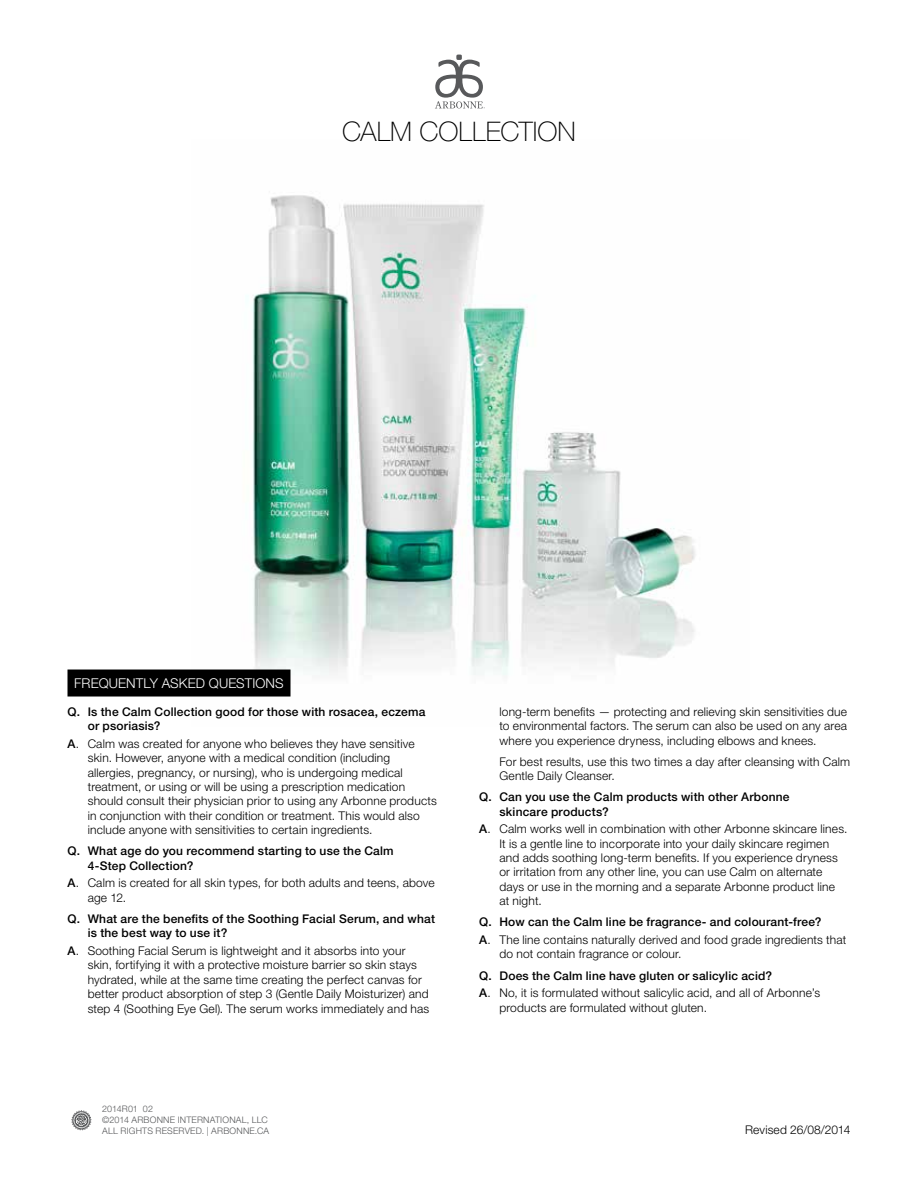
<style>
.page{position:relative;width:918px;height:1188px;background:#fff}
.page>*{position:absolute;margin:0;border:0;box-sizing:border-box;transform-origin:0 0}
.t1{font:100 27px "Helvetica Neue LT Pro";color:#000}
.t2{font:300 13.5px "Helvetica Neue LT Pro";letter-spacing:.01em;color:#fff}
.t3{font:300 12px/14.4px "Helvetica Neue LT Pro";letter-spacing:.015em;color:#000}
.t4{font:500 12px/14.4px "Helvetica Neue LT Pro";letter-spacing:.015em;color:#000}
.t5{font:300 9px/10.8px "Helvetica Neue LT Pro";letter-spacing:.02em;color:#58595b}
.s1{font-weight:500}
</style>
<div class="page">
<img style="left:191px;top:195px;width:505px;height:480px">
<svg style="left:435px;top:54px;width:50px;height:54px"></svg>
<svg style="left:71px;top:1110px;width:21px;height:21px"></svg>
<div style="left:68px;top:670px;width:223px;height:27px;background:#000"></div>
<h1 class="t1" style="left:342px;top:116px;width:235px">CALM COLLECTION</h1>
<p class="t2" style="left:74px;top:675px;width:211px">FREQUENTLY ASKED QUESTIONS</p>
<p class="t4" style="left:88px;top:704px;width:339px;text-indent:-20px">QQ. Is the Calm Collection good for those with rosacea, eczema or psoriasis?</p>
<p class="t3" style="left:88px;top:736px;width:351px;text-indent:-20px"><span class="s1">A</span>A. Calm was created for anyone who believes they have sensitive skin. However, anyone with a medical condition (including allergies, pregnancy, or nursing), who is undergoing medical treatment, or using or will be using a prescription medication should consult their physician prior to using any Arbonne products in conjunction with their condition or treatment. This would also include anyone with sensitivities to certain ingredients.</p>
<p class="t4" style="left:88px;top:844px;width:307px;text-indent:-20px">QQ. What age do you recommend starting to use the Calm<br>4-Step Collection?</p>
<p class="t3" style="left:88px;top:876px;width:348px;text-indent:-20px"><span class="s1">A</span>A. Calm is created for all skin types, for both adults and teens, above age 12.</p>
<p class="t4" style="left:88px;top:911px;width:349px;text-indent:-20px">QQ. What are the benefits of the Soothing Facial Serum, and what is the best way to use it?</p>
<p class="t3" style="left:88px;top:943px;width:343px;text-indent:-20px"><span class="s1">A</span>A. Soothing Facial Serum is lightweight and it absorbs into your skin, fortifying it with a protective moisture barrier so skin stays hydrated, while at the same time creating the perfect canvas for better product absorption of step 3 (Gentle Daily Moisturizer) and step 4 (Soothing Eye Gel). The serum works immediately and has</p>
<p class="t5" style="left:102px;top:1103px;width:169px">2014R01 02<br>©2014 ARBONNE INTERNATIONAL, LLC<br>ALL RIGHTS RESERVED. | ARBONNE.CA</p>
<p class="t3" style="left:499px;top:704px;width:349px;text-align:justify">long-term benefits — protecting and relieving skin sensitivities due to environmental factors. The serum can also be used on any area where you experience dryness, including elbows and knees.</p>
<p class="t3" style="left:499px;top:754px;width:352px">For best results, use this two times a day after cleansing with Calm<br>Gentle Daily Cleanser.</p>
<p class="t4" style="left:499px;top:790px;width:292px;text-indent:-20px">QQ. Can you use the Calm products with other Arbonne skincare products?</p>
<p class="t3" style="left:499px;top:822px;width:350px;text-indent:-20px"><span class="s1">A</span>A. Calm works well in combination with other Arbonne skincare lines.<br>It is a gentle line to incorporate into your daily skincare regimen and adds soothing long-term benefits. If you experience dryness or irritation from any other line, you can use Calm on alternate days or use in the morning and a separate Arbonne product line at night.</p>
<p class="t3" style="left:479px;top:913px;width:369px;line-height:17.7px"><span class="s1">QQ. How can the Calm line be fragrance- and colourant-free?<br>A</span>A. The line contains naturally derived and food grade ingredients that</p>
<p class="t3" style="left:499px;top:947px;width:184px">do not contain fragrance or colour.</p>
<p class="t3" style="left:479px;top:966px;width:343px;line-height:17.7px"><span class="s1">QQ. Does the Calm line have gluten or salicylic acid?<br>A</span>A. No, it is formulated without salicylic acid, and all of Arbonne’s</p>
<p class="t3" style="left:499px;top:1000px;width:209px">products are formulated without gluten.</p>
<p class="t3" style="left:745px;top:1123px;width:107px">Revised 26/08/2014</p>
</div>
